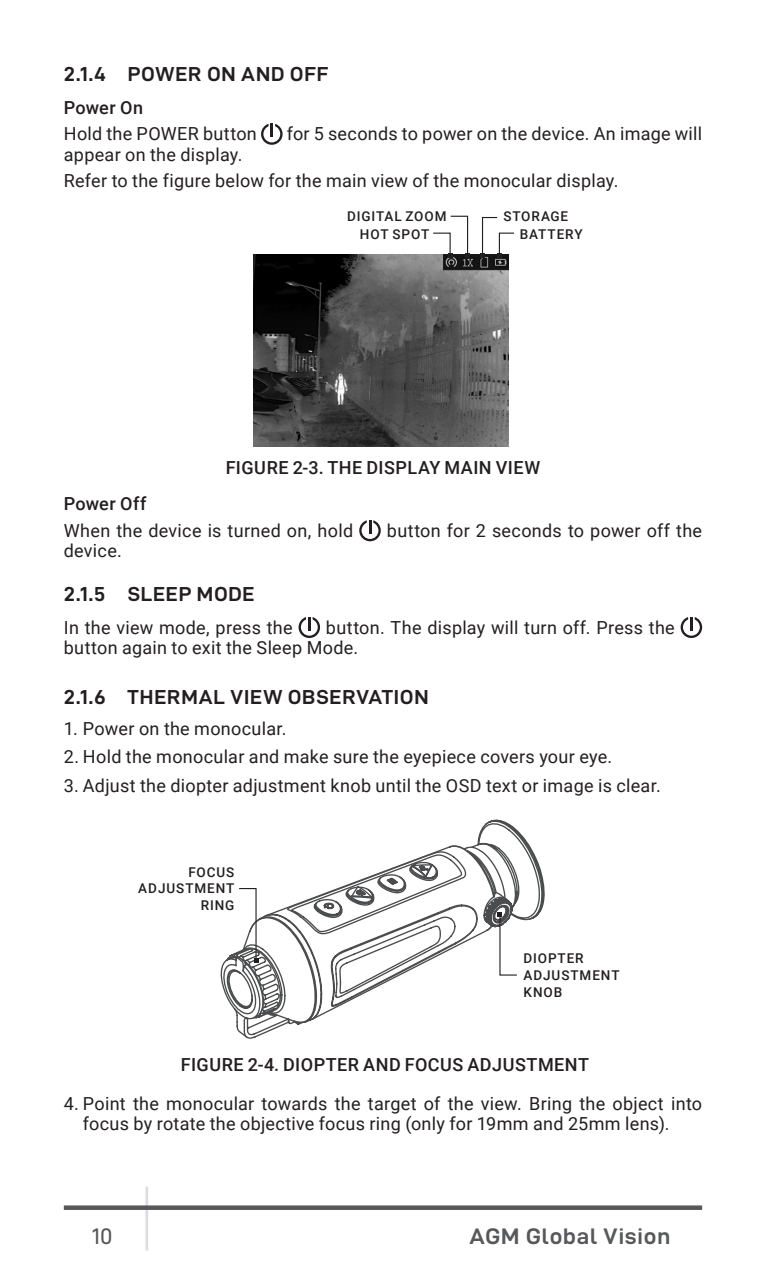
<style>
.page{position:relative;width:766px;height:1276px;background:#fff}
.page>*{position:absolute;margin:0;border:0;box-sizing:border-box;transform-origin:0 0}
.t1{font:22.5px "D DIN Exp Bold";letter-spacing:.035em;color:#57585a}
.t2{font:22.5px "D DIN Exp";color:#57585a}
.t3{font:20.25px "D DIN Exp Bold";letter-spacing:.04em;color:#231f20}
.t4{font:18px/20.2px "Roboto";letter-spacing:.015em;color:#231f20}
.t5{font:500 18px "Roboto";letter-spacing:.025em;color:#231f20}
.t6{font:500 13.5px/16.9px "Roboto";letter-spacing:.065em;color:#231f20}
</style>
<div class="page">
<hr style="left:145px;top:1186px;width:3px;height:64px;background:#dcdddf">
<div style="left:64px;top:1205px;width:638px;height:5px;background:#57585a"></div>
<svg style="left:261px;top:124px;width:21px;height:21px"></svg>
<svg style="left:359px;top:520px;width:21px;height:21px"></svg>
<svg style="left:298px;top:617px;width:22px;height:21px"></svg>
<svg style="left:680px;top:617px;width:22px;height:21px"></svg>
<img style="left:253px;top:255px;width:255px;height:191px">
<svg style="left:432px;top:215px;width:37px;height:43px"></svg>
<svg style="left:480px;top:217px;width:34px;height:41px"></svg>
<svg style="left:476px;top:819px;width:69px;height:102px"></svg>
<svg style="left:220px;top:846px;width:293px;height:154px"></svg>
<svg style="left:472px;top:850px;width:46px;height:126px"></svg>
<svg style="left:228px;top:887px;width:213px;height:152px"></svg>
<p class="t3" style="left:64px;top:62px;width:266px">2.1.4 POWER ON AND OFF</p>
<p class="t5" style="left:64px;top:95px;width:81px">Power On</p>
<p class="t4" style="left:64px;top:123px;width:194px">Hold the POWER button</p>
<p class="t4" style="left:286px;top:123px;width:417px">for 5 seconds to power on the device. An image will</p>
<p class="t4" style="left:64px;top:140px;width:556px;line-height:26.6px">appear on the display.<br>Refer to the figure below for the main view of the monocular display.</p>
<p class="t6" style="left:347px;top:208px;width:101px">DIGITAL ZOOM</p>
<p class="t6" style="left:503px;top:208px;width:66px">STORAGE</p>
<p class="t6" style="left:360px;top:225px;width:71px">HOT SPOT</p>
<p class="t6" style="left:519px;top:225px;width:64px">BATTERY</p>
<p class="t5" style="left:226px;top:454px;width:316px">FIGURE 2-3. THE DISPLAY MAIN VIEW</p>
<p class="t5" style="left:64px;top:491px;width:84px">Power Off</p>
<p class="t4" style="left:64px;top:519px;width:291px">When the device is turned on, hold</p>
<p class="t4" style="left:387px;top:519px;width:317px">button for 2 seconds to power off the</p>
<p class="t4" style="left:64px;top:540px;width:60px">device.</p>
<p class="t3" style="left:64px;top:582px;width:192px">2.1.5 SLEEP MODE</p>
<p class="t4" style="left:64px;top:616px;width:230px">In the view mode, press the</p>
<p class="t4" style="left:64px;top:616px;width:612px;text-indent:262px">button. The display will turn off. Press the button again to exit the Sleep Mode.</p>
<p class="t3" style="left:64px;top:685px;width:366px">2.1.6 THERMAL VIEW OBSERVATION</p>
<p class="t4" style="left:64px;top:718px;width:224px">1. Power on the monocular.</p>
<p class="t4" style="left:64px;top:746px;width:549px">2. Hold the monocular and make sure the eyepiece covers your eye.</p>
<p class="t4" style="left:64px;top:774px;width:598px">3. Adjust the diopter adjustment knob until the OSD text or image is clear.</p>
<p class="t6" style="left:138px;top:863px;width:98px;text-align:right">FOCUS<br>ADJUSTMENT<br>RING</p>
<p class="t6" style="left:523px;top:949px;width:98px">DIOPTER<br>ADJUSTMENT<br>KNOB</p>
<p class="t5" style="left:181px;top:1051px;width:409px">FIGURE 2-4. DIOPTER AND FOCUS ADJUSTMENT</p>
<p class="t4" style="left:83px;top:1092px;width:620px;text-indent:-19px">4. Point the monocular towards the target of the view. Bring the object into focus by rotate the objective focus ring (only for 19mm and 25mm lens).</p>
<p class="t2" style="left:92px;top:1223px;width:22px">10</p>
<p class="t1" style="left:469px;top:1223px;width:202px">AGM Global Vision</p>
</div>
